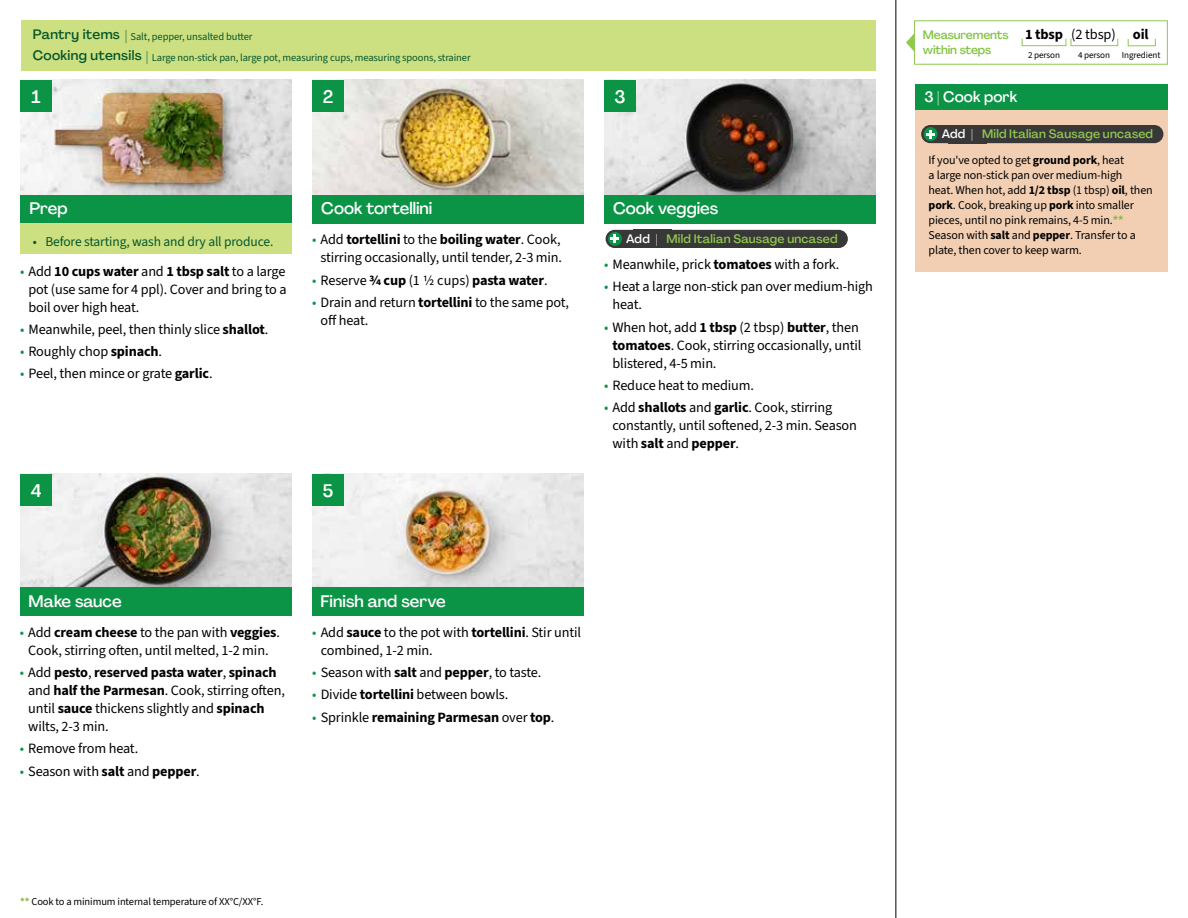
<style>
.page{position:relative;width:1188px;height:918px;background:#fff}
.page>*{position:absolute;margin:0;border:0;box-sizing:border-box;transform-origin:0 0}
.t1{font:500 18px "Agrandir";color:#fff}
.t2{font:500 16.5px "Agrandir";color:#fff}
.t3{font:500 15px "Agrandir";color:#fff}
.t4{font:700 14.4px "Source Sans 3";letter-spacing:-.01em;color:#000}
.t5{font:14.25px/18px "Source Sans 3";letter-spacing:-.01em;color:#000}
.t6{font:700 14.25px "Source Sans 3";letter-spacing:-.01em;color:#000}
.t7{font:13.5px "Source Sans 3";letter-spacing:-.01em;color:#05562c}
.t8{font:500 13.5px "Agrandir";letter-spacing:.025em;color:#05562c}
.t9{font:500 12.15px "Agrandir";letter-spacing:.02em;color:#91c84e}
.t10{font:12px/15px "Source Sans 3";letter-spacing:-.01em;color:#000}
.t11{font:500 12px/15.8px "Agrandir";letter-spacing:-.01em;color:#82c341}
.t12{font:10.5px "Source Sans 3";letter-spacing:-.01em;color:#05562c}
.t13{font:10.5px "Source Sans 3";letter-spacing:-.01em;color:#000}
.t14{font:9.15px "Source Sans 3";letter-spacing:-.01em;color:#000}
.s1{font-family:"Agrandir";font-weight:500;font-size:13.5px}
.s2{color:#0b9446}
.s3{font-weight:700}
.s4{color:#fff}
.s5{font-weight:400;color:#0b9446}
.s6{font-weight:400}
.s7{font-weight:700;color:#8cba42}
</style>
<div class="page">
<img style="left:20px;top:474px;width:272px;height:113px">
<img style="left:312px;top:474px;width:272px;height:113px">
<img style="left:20px;top:80px;width:272px;height:115px">
<img style="left:312px;top:80px;width:272px;height:115px">
<img style="left:604px;top:80px;width:272px;height:115px">
<div style="left:312px;top:195px;width:272px;height:29px;background:#0b9446"></div>
<div style="left:20px;top:195px;width:272px;height:29px;background:#0b9446"></div>
<div style="left:20px;top:587px;width:272px;height:29px;background:#0b9446"></div>
<div style="left:312px;top:587px;width:272px;height:29px;background:#0b9446"></div>
<div style="left:604px;top:195px;width:272px;height:29px;background:#0b9446"></div>
<div style="left:21px;top:20px;width:855px;height:51px;background:#cde081"></div>
<div style="left:20px;top:224px;width:272px;height:30px;background:#cde081"></div>
<hr style="left:896px;top:0;width:1px;height:918px;background:#000">
<div style="left:20px;top:474px;width:32px;height:32px;background:#0b9446"></div>
<div style="left:20px;top:80px;width:32px;height:32px;background:#0b9446"></div>
<div style="left:312px;top:474px;width:32px;height:32px;background:#0b9446"></div>
<div style="left:312px;top:80px;width:32px;height:32px;background:#0b9446"></div>
<div style="left:604px;top:80px;width:32px;height:32px;background:#0b9446"></div>
<div style="left:914px;top:20px;width:254px;height:45px;border:1px solid #91c84e"></div>
<div style="left:1022px;top:38px;width:44px;height:8px;border:1px solid #91c84e"></div>
<div style="left:1071px;top:38px;width:47px;height:8px;border:1px solid #91c84e"></div>
<div style="left:1128px;top:38px;width:28px;height:8px;border:1px solid #91c84e"></div>
<svg style="left:906px;top:33px;width:9px;height:19px"></svg>
<div style="left:916px;top:110px;width:252px;height:161px;background:#f2cfb3"></div>
<div style="left:916px;top:84px;width:252px;height:26px;background:#0b9446"></div>
<div style="left:949px;top:125px;width:38px;height:18px;background:#383839"></div>
<div style="left:921px;top:125px;width:62px;height:18px;background:#383839;border-radius:9px"></div>
<div style="left:924px;top:127px;width:14px;height:14px;background:#0b9446;border-radius:50%"></div>
<svg style="left:926px;top:130px;width:9px;height:9px"></svg>
<div style="left:973px;top:125px;width:190px;height:18px;background:#383839;border-radius:9px"></div>
<div style="left:633px;top:230px;width:38px;height:18px;background:#383839"></div>
<div style="left:606px;top:230px;width:61px;height:18px;background:#383839;border-radius:9px"></div>
<div style="left:608px;top:232px;width:14px;height:14px;background:#0b9446;border-radius:50%"></div>
<svg style="left:610px;top:234px;width:9px;height:9px"></svg>
<div style="left:658px;top:230px;width:190px;height:18px;background:#383839;border-radius:9px"></div>
<p class="t12" style="left:33px;top:30px;width:221px"><span class="s1">Pantry items |</span> Salt, pepper, unsalted butter</p>
<p class="t8" style="left:33px;top:47px;width:110px">Cooking utensils</p>
<p class="t12" style="left:146px;top:51px;width:326px"><span class="s1">|</span> Large non-stick pan, large pot, measuring cups, measuring spoons, strainer</p>
<p class="t1" style="left:32px;top:86px;width:11px">1</p>
<p class="t1" style="left:323px;top:86px;width:12px">2</p>
<p class="t1" style="left:614px;top:85px;width:13px">3</p>
<p class="t2" style="left:29px;top:198px;width:40px">Prep</p>
<p class="t2" style="left:321px;top:198px;width:113px">Cook tortellini</p>
<p class="t2" style="left:613px;top:198px;width:107px">Cook veggies</p>
<p class="t7" style="left:33px;top:233px;width:242px">• Before starting, wash and dry all produce.</p>
<p class="t5" style="left:29px;top:262px;width:260px;text-align:justify;text-indent:-9px"><span class="s2">•</span> Add <span class="s3">10 cups water</span> and <span class="s3">1 tbsp salt</span> to a large pot (use same for 4 ppl). Cover and bring to a boil over high heat.</p>
<p class="t5" style="left:20px;top:320px;width:250px"><span class="s2">•</span> Meanwhile, peel, then thinly slice <span class="s3">shallot</span>.</p>
<p class="t5" style="left:20px;top:342px;width:144px"><span class="s2">•</span> Roughly chop <span class="s3">spinach</span>.</p>
<p class="t5" style="left:20px;top:365px;width:194px"><span class="s2">•</span> Peel, then mince or grate <span class="s3">garlic</span>.</p>
<p class="t5" style="left:312px;top:231px;width:252px;text-align:center"><span class="s2">•</span> Add <span class="s3">tortellini</span> to the <span class="s3">boiling water</span>. Cook, stirring occasionally, until tender, 2-3 min.</p>
<p class="t5" style="left:312px;top:271px;width:237px"><span class="s2">•</span> Reserve <span class="s3">3/4 cup</span> (1 1/2 cups) <span class="s3">pasta water</span>.</p>
<p class="t5" style="left:321px;top:293px;width:250px;text-indent:-9px"><span class="s2">•</span> Drain and return <span class="s3">tortellini</span> to the same pot, off heat.</p>
<p class="t9" style="left:626px;top:231px;width:213px"><span class="s4">Add |</span> Mild Italian Sausage uncased</p>
<p class="t5" style="left:604px;top:255px;width:237px"><span class="s2">•</span> Meanwhile, prick <span class="s3">tomatoes</span> with a fork.</p>
<p class="t5" style="left:613px;top:278px;width:262px;text-indent:-9px"><span class="s2">•</span> Heat a large non-stick pan over medium-high heat.</p>
<p class="t5" style="left:613px;top:318px;width:250px;text-indent:-9px"><span class="s2">•</span> When hot, add <span class="s3">1 tbsp</span> (2 tbsp) <span class="s3">butter</span>, then <span class="s3">tomatoes</span>. Cook, stirring occasionally, until blistered, 4-5 min.</p>
<p class="t5" style="left:604px;top:376px;width:152px"><span class="s2">•</span> Reduce heat to medium.</p>
<p class="t5" style="left:613px;top:398px;width:246px;text-indent:-9px"><span class="s2">•</span> Add <span class="s3">shallots</span> and <span class="s3">garlic</span>. Cook, stirring constantly, until softened, 2-3 min. Season with <span class="s3">salt</span> and <span class="s3">pepper</span>.</p>
<p class="t1" style="left:31px;top:479px;width:12px">4</p>
<p class="t1" style="left:323px;top:479px;width:12px">5</p>
<p class="t2" style="left:29px;top:591px;width:95px">Make sauce</p>
<p class="t2" style="left:321px;top:591px;width:127px">Finish and serve</p>
<p class="t5" style="left:20px;top:623px;width:262px;text-align:center"><span class="s2">•</span> Add <span class="s3">cream cheese</span> to the pan with <span class="s3">veggies</span>.<br>Cook, stirring often, until melted, 1-2 min.</p>
<p class="t5" style="left:28px;top:663px;width:258px;text-indent:-9px"><span class="s2">•</span> Add <span class="s3">pesto</span>, <span class="s3">reserved pasta water</span>, <span class="s3">spinach </span>and <span class="s3">half the Parmesan</span>. Cook, stirring often, until <span class="s3">sauce</span> thickens slightly and <span class="s3">spinach </span>wilts, 2-3 min.</p>
<p class="t5" style="left:20px;top:740px;width:120px"><span class="s2">•</span> Remove from heat.</p>
<p class="t5" style="left:20px;top:762px;width:182px"><span class="s2">•</span> Season with <span class="s3">salt</span> and <span class="s3">pepper</span>.</p>
<p class="t5" style="left:321px;top:623px;width:262px;text-indent:-9px"><span class="s2">•</span> Add <span class="s3">sauce</span> to the pot with <span class="s3">tortellini</span>. Stir until combined, 1-2 min.</p>
<p class="t5" style="left:312px;top:663px;width:231px"><span class="s2">•</span> Season with <span class="s3">salt</span> and <span class="s3">pepper</span>, to taste.</p>
<p class="t5" style="left:312px;top:686px;width:198px"><span class="s2">•</span> Divide <span class="s3">tortellini</span> between bowls.</p>
<p class="t6" style="left:312px;top:707px;width:244px"><span class="s5">•</span> <span class="s6">Sprinkle</span> remaining Parmesan <span class="s6">over</span> top<span class="s6">.</span></p>
<p class="t13" style="left:20px;top:895px;width:245px"><span class="s7">**</span> Cook to a minimum internal temperature of XX°C/XX°F.</p>
<p class="t11" style="left:923px;top:26px;width:87px">Measurements within steps</p>
<p class="t4" style="left:1025px;top:25px;width:125px">1 tbsp <span class="s6">(2 tbsp)</span> oil</p>
<p class="t14" style="left:1028px;top:49px;width:34px">2 person</p>
<p class="t14" style="left:1078px;top:49px;width:34px">4 person</p>
<p class="t14" style="left:1122px;top:49px;width:40px">Ingredient</p>
<p class="t3" style="left:924px;top:88px;width:94px">3 | Cook pork</p>
<p class="t9" style="left:942px;top:127px;width:213px"><span class="s4">Add |</span> Mild Italian Sausage uncased</p>
<p class="t10" style="left:929px;top:153px;width:226px">If you've opted to get <span class="s3">ground pork</span>, heat<br>a large non-stick pan over medium-high<br>heat. When hot, add <span class="s3">1/2 tbsp</span> (1 tbsp) <span class="s3">oil</span>, then <span class="s3">pork</span>. Cook, breaking up <span class="s3">pork</span> into smaller pieces, until no pink remains, 4-5 min.<span class="s7">** </span>Season with <span class="s3">salt</span> and <span class="s3">pepper</span>. Transfer to a plate, then cover to keep warm.</p>
</div>
